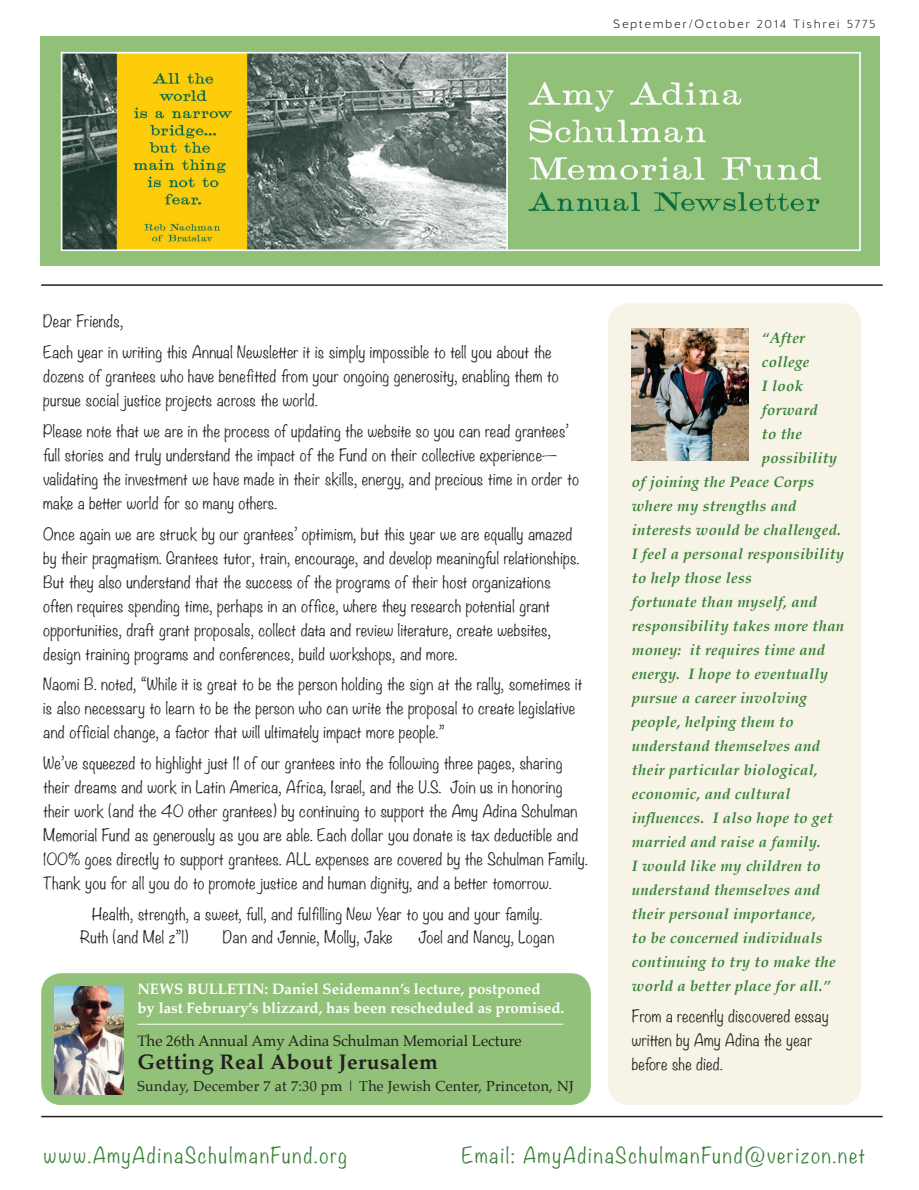
<style>
.page{position:relative;width:919px;height:1190px;background:#fff}
.page>*{position:absolute;margin:0;border:0;box-sizing:border-box;transform-origin:0 0}
.t1{font:700 21px "Palatino";letter-spacing:.02em;color:#231f20}
.t2{font:300 19.5px "Noteworthy";letter-spacing:.1em;color:#378037}
.t3{font:300 15px/24px "Noteworthy";letter-spacing:.02em;color:#231f20}
.t4{font:italic 700 15px "Palatino";letter-spacing:.02em;color:#378037}
.t5{font:700 15px/18px "Palatino";color:#fff}
.t6{font:15px "Palatino";color:#231f20}
.t7{font:14.25px "Palatino";letter-spacing:.02em;color:#231f20}
.t8{font:300 12px "Halis GR";letter-spacing:.14em;color:#231f20}
</style>
<div class="page">
<div style="left:41px;top:973px;width:549px;height:131px;background:#92c279;border-radius:20px"></div>
<img style="left:41px;top:37px;width:838px;height:229px">
<div style="left:608px;top:303px;width:252px;height:801px;background:#f7f4e7;border-radius:20px"></div>
<img style="left:631px;top:328px;width:117px;height:132px">
<img style="left:55px;top:986px;width:69px;height:108px">
<hr style="left:41px;top:1115px;width:841px;height:2px;background:#231f20">
<hr style="left:41px;top:284px;width:841px;height:2px;background:#231f20">
<hr style="left:137px;top:1023px;width:426px;height:1px;background:#fff">
<p class="t8" style="left:613px;top:16px;width:264px">September/October 2014 Tishrei 5775</p>
<p class="t3" style="left:43px;top:305px;width:509px;line-height:30.8px">Dear Friends,<br>Each year in writing this Annual Newsletter it is simply impossible to tell you about the</p>
<p class="t3" style="left:43px;top:363px;width:516px">dozens of grantees who have benefitted from your ongoing generosity, enabling them to pursue social justice projects across the world.</p>
<p class="t3" style="left:43px;top:418px;width:537px">Please note that we are in the process of updating the website so you can read grantees’ full stories and truly understand the impact of the Fund on their collective experience— validating the investment we have made in their skills, energy, and precious time in order to make a better world for so many others.</p>
<p class="t3" style="left:43px;top:521px;width:537px">Once again we are struck by our grantees’ optimism, but this year we are equally amazed by their pragmatism. Grantees tutor, train, encourage, and develop meaningful relationships.<br>But they also understand that the success of the programs of their host organizations often requires spending time, perhaps in an office, where they research potential grant opportunities, draft grant proposals, collect data and review literature, create websites, design training programs and conferences, build workshops, and more.</p>
<p class="t3" style="left:43px;top:672px;width:540px">Naomi B. noted, “While it is great to be the person holding the sign at the rally, sometimes it is also necessary to learn to be the person who can write the proposal to create legislative and official change, a factor that will ultimately impact more people.”</p>
<p class="t3" style="left:43px;top:750px;width:545px">We’ve squeezed to highlight just 11 of our grantees into the following three pages, sharing their dreams and work in Latin America, Africa, Israel, and the U.S. Join us in honoring their work (and the 40 other grantees) by continuing to support the Amy Adina Schulman Memorial Fund as generously as you are able. Each dollar you donate is tax deductible and 100% goes directly to support grantees. ALL expenses are covered by the Schulman Family.<br>Thank you for all you do to promote justice and human dignity, and a better tomorrow.</p>
<p class="t3" style="left:80px;top:902px;width:464px;line-height:23.2px;text-indent:12px">Health, strength, a sweet, full, and fulfilling New Year to you and your family.<br>Ruth (and Mel z”l)</p>
<p class="t3" style="left:223px;top:924px;width:171px">Dan and Jennie, Molly, Jake</p>
<p class="t3" style="left:418px;top:924px;width:137px">Joel and Nancy, Logan</p>
<p class="t5" style="left:137px;top:979px;width:428px">NEWS BULLETIN: Daniel Seidemann’s lecture, postponed<br>by last February’s blizzard, has been rescheduled as promised.</p>
<p class="t6" style="left:137px;top:1028px;width:385px">The 26th Annual Amy Adina Schulman Memorial Lecture</p>
<h1 class="t1" style="left:137px;top:1043px;width:302px">Getting Real About Jerusalem</h1>
<p class="t7" style="left:137px;top:1074px;width:438px">Sunday, December 7 at 7:30 pm | The Jewish Center, Princeton, NJ</p>
<p class="t4" style="left:761px;top:325px;width:45px">“After</p>
<p class="t4" style="left:761px;top:349px;width:49px">college</p>
<p class="t4" style="left:761px;top:373px;width:43px">I look</p>
<p class="t4" style="left:761px;top:397px;width:57px">forward</p>
<p class="t4" style="left:761px;top:421px;width:42px">to the</p>
<p class="t4" style="left:761px;top:445px;width:77px">possibility</p>
<p class="t4" style="left:631px;top:469px;width:183px">of joining the Peace Corps</p>
<p class="t4" style="left:631px;top:493px;width:166px">where my strengths and</p>
<p class="t4" style="left:631px;top:517px;width:210px">interests would be challenged.</p>
<p class="t4" style="left:631px;top:541px;width:214px">I feel a personal responsibility</p>
<p class="t4" style="left:631px;top:565px;width:121px">to help those less</p>
<p class="t4" style="left:631px;top:589px;width:187px">fortunate than myself, and</p>
<p class="t4" style="left:631px;top:613px;width:214px">responsibility takes more than</p>
<p class="t4" style="left:631px;top:637px;width:195px">money: it requires time and</p>
<p class="t4" style="left:631px;top:661px;width:197px">energy. I hope to eventually</p>
<p class="t4" style="left:631px;top:685px;width:176px">pursue a career involving</p>
<p class="t4" style="left:631px;top:709px;width:163px">people, helping them to</p>
<p class="t4" style="left:631px;top:733px;width:190px">understand themselves and</p>
<p class="t4" style="left:631px;top:757px;width:187px">their particular biological,</p>
<p class="t4" style="left:631px;top:781px;width:160px">economic, and cultural</p>
<p class="t4" style="left:631px;top:805px;width:202px">influences. I also hope to get</p>
<p class="t4" style="left:631px;top:829px;width:190px">married and raise a family.</p>
<p class="t4" style="left:631px;top:853px;width:190px">I would like my children to</p>
<p class="t4" style="left:631px;top:877px;width:190px">understand themselves and</p>
<p class="t4" style="left:631px;top:901px;width:185px">their personal importance,</p>
<p class="t4" style="left:631px;top:925px;width:192px">to be concerned individuals</p>
<p class="t4" style="left:631px;top:949px;width:205px">continuing to try to make the</p>
<p class="t4" style="left:631px;top:973px;width:200px">world a better place for all.”</p>
<p class="t3" style="left:631px;top:1003px;width:198px">From a recently discovered essay written by Amy Adina the year before she died.</p>
<h2 class="t2" style="left:44px;top:1138px;width:304px">www.AmyAdinaSchulmanFund.org</h2>
<h2 class="t2" style="left:461px;top:1138px;width:404px">Email: AmyAdinaSchulmanFund@verizon.net</h2>
</div>
